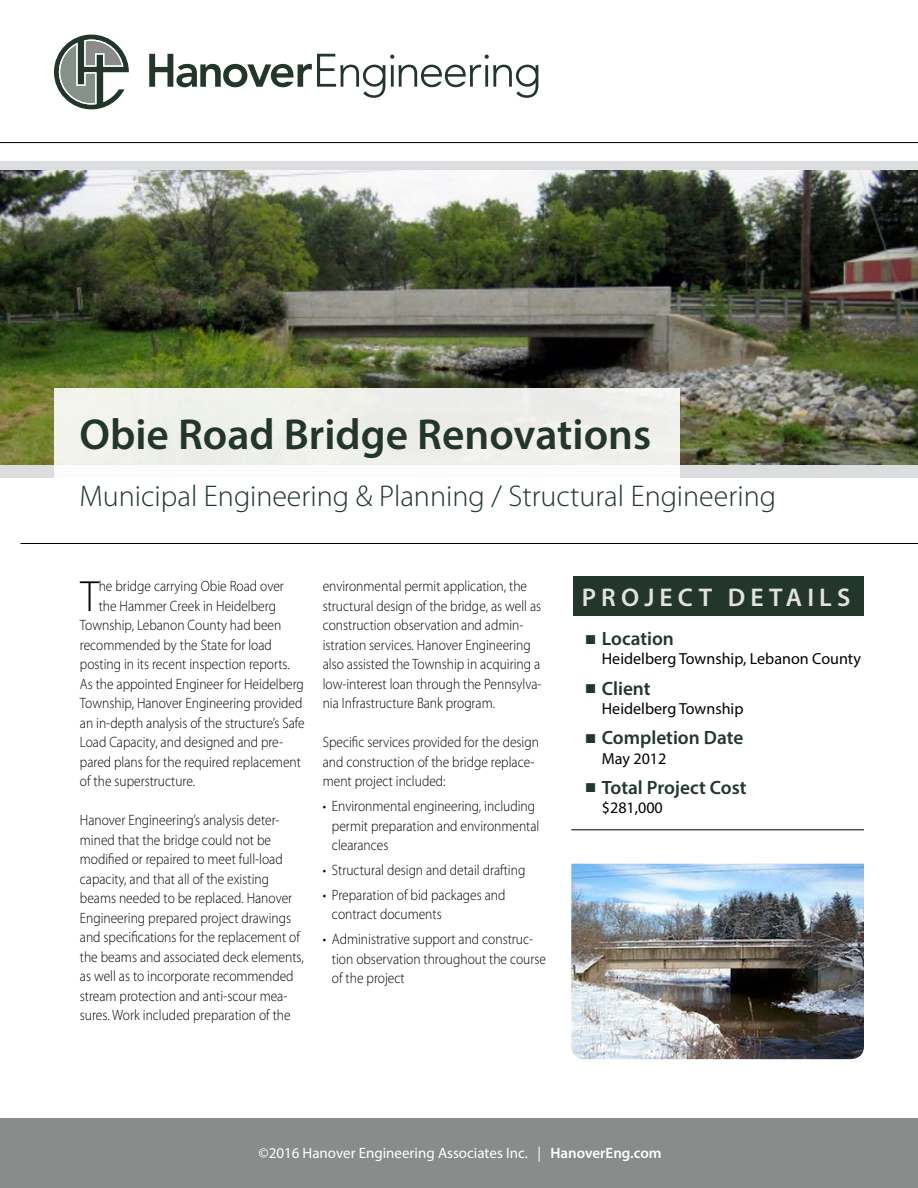
<style>
.page{position:relative;width:918px;height:1188px;background:#fff}
.page>*{position:absolute;margin:0;border:0;box-sizing:border-box;transform-origin:0 0}
.t1{font:300 43.95px "Myriad Pro";color:#000;scale:.9 1}
.t2{font:600 43.5px "Myriad Pro";color:#23362b}
.t3{font:300 30px "Myriad Pro";color:#23362b}
.t4{font:600 25.65px "Myriad Pro";letter-spacing:.2em;color:#e2e2e2}
.t5{font:600 19.35px "Myriad Pro";color:#23362b}
.t6{font:16.05px "Myriad Pro";color:#000}
.t7{font:300 15px/19.5px "Myriad Pro";color:#000;scale:.9 1}
.t8{font:15px "Myriad Pro";color:#fff}
.s1{font-weight:600}
</style>
<div class="page">
<div style="left:0;top:161px;width:918px;height:316px;background:#dcddde"></div>
<div style="left:0;top:1118px;width:918px;height:70px;background:#8a8c8c"></div>
<svg style="left:149px;top:54px;width:389px;height:44px"></svg>
<svg style="left:54px;top:35px;width:75px;height:74px"></svg>
<img style="left:0;top:171px;width:918px;height:294px">
<hr style="left:0;top:142px;width:918px;height:1px;background:#000">
<hr style="left:21px;top:543px;width:897px;height:1px;background:#000">
<div style="left:54px;top:388px;width:625px;height:141px;background:linear-gradient(to right,#f6f7f4,#f5f5f4)"></div>
<img style="left:571px;top:864px;width:293px;height:195px">
<div style="left:573px;top:576px;width:291px;height:40px;background:#23362b"></div>
<hr style="left:571px;top:830px;width:293px;height:1px;background:#000">
<h2 class="t2" style="left:79px;top:407px;width:573px">Obie Road Bridge Renovations</h2>
<h3 class="t3" style="left:79px;top:478px;width:698px">Municipal Engineering &amp; Planning / Structural Engineering</h3>
<h1 class="t1" style="left:80px;top:570px;width:22px">T</h1>
<p class="t7" style="left:99px;top:576px;width:207px">he bridge carrying Obie Road over</p>
<p class="t7" style="left:99px;top:596px;width:198px">the Hammer Creek in Heidelberg</p>
<p class="t7" style="left:80px;top:615px;width:225px">Township, Lebanon County had been</p>
<p class="t7" style="left:80px;top:635px;width:215px">recommended by the State for load</p>
<p class="t7" style="left:80px;top:654px;width:235px">posting in its recent inspection reports.</p>
<p class="t7" style="left:80px;top:674px;width:250px">As the appointed Engineer for Heidelberg</p>
<p class="t7" style="left:80px;top:693px;width:249px">Township, Hanover Engineering provided</p>
<p class="t7" style="left:80px;top:713px;width:251px">an in-depth analysis of the structure’s Safe</p>
<p class="t7" style="left:80px;top:732px;width:227px">Load Capacity, and designed and pre-</p>
<p class="t7" style="left:80px;top:752px;width:247px">pared plans for the required replacement</p>
<p class="t7" style="left:80px;top:771px;width:130px">of the superstructure.</p>
<p class="t7" style="left:80px;top:810px;width:250px">Hanover Engineering’s analysis deter&shy;mined that the bridge could not be modified or repaired to meet full-load capacity, and that all of the existing beams needed to be replaced. Hanover Engineering prepared project drawings and specifications for the replacement of the beams and associated deck elements, as well as to incorporate recommended stream protection and anti-scour mea&shy;sures. Work included preparation of the</p>
<p class="t7" style="left:323px;top:576px;width:245px">environmental permit application, the structural design of the bridge, as well as construction observation and admin&shy;istration services. Hanover Engineering also assisted the Township in acquiring a low-interest loan through the Pennsylva&shy;nia Infrastructure Bank program.</p>
<p class="t7" style="left:323px;top:732px;width:242px">Specific services provided for the design and construction of the bridge replace&shy;ment project included:</p>
<p class="t7" style="left:332px;top:796px;width:232px;text-indent:-9px">• Environmental engineering, including permit preparation and environmental clearances</p>
<p class="t7" style="left:323px;top:860px;width:227px">• Structural design and detail drafting</p>
<p class="t7" style="left:332px;top:885px;width:194px;text-indent:-9px">• Preparation of bid packages and contract documents</p>
<p class="t7" style="left:332px;top:929px;width:239px;text-indent:-9px">• Administrative support and construc&shy;tion observation throughout the course of the project</p>
<h3 class="t4" style="left:582px;top:581px;width:270px">PROJECT DETAILS</h3>
<p class="t5" style="left:586px;top:626px;width:90px">■ Location</p>
<p class="t6" style="left:602px;top:649px;width:261px">Heidelberg Township, Lebanon County</p>
<p class="t5" style="left:586px;top:676px;width:66px">■ Client</p>
<p class="t6" style="left:602px;top:699px;width:143px">Heidelberg Township</p>
<p class="t5" style="left:586px;top:726px;width:159px">■ Completion Date</p>
<p class="t6" style="left:602px;top:748px;width:66px">May 2012</p>
<p class="t5" style="left:586px;top:775px;width:162px">■ Total Project Cost</p>
<p class="t6" style="left:602px;top:798px;width:63px">$281,000</p>
<p class="t8" style="left:259px;top:1143px;width:405px">©2016 Hanover Engineering Associates Inc. | <span class="s1">HanoverEng.com</span></p>
</div>
